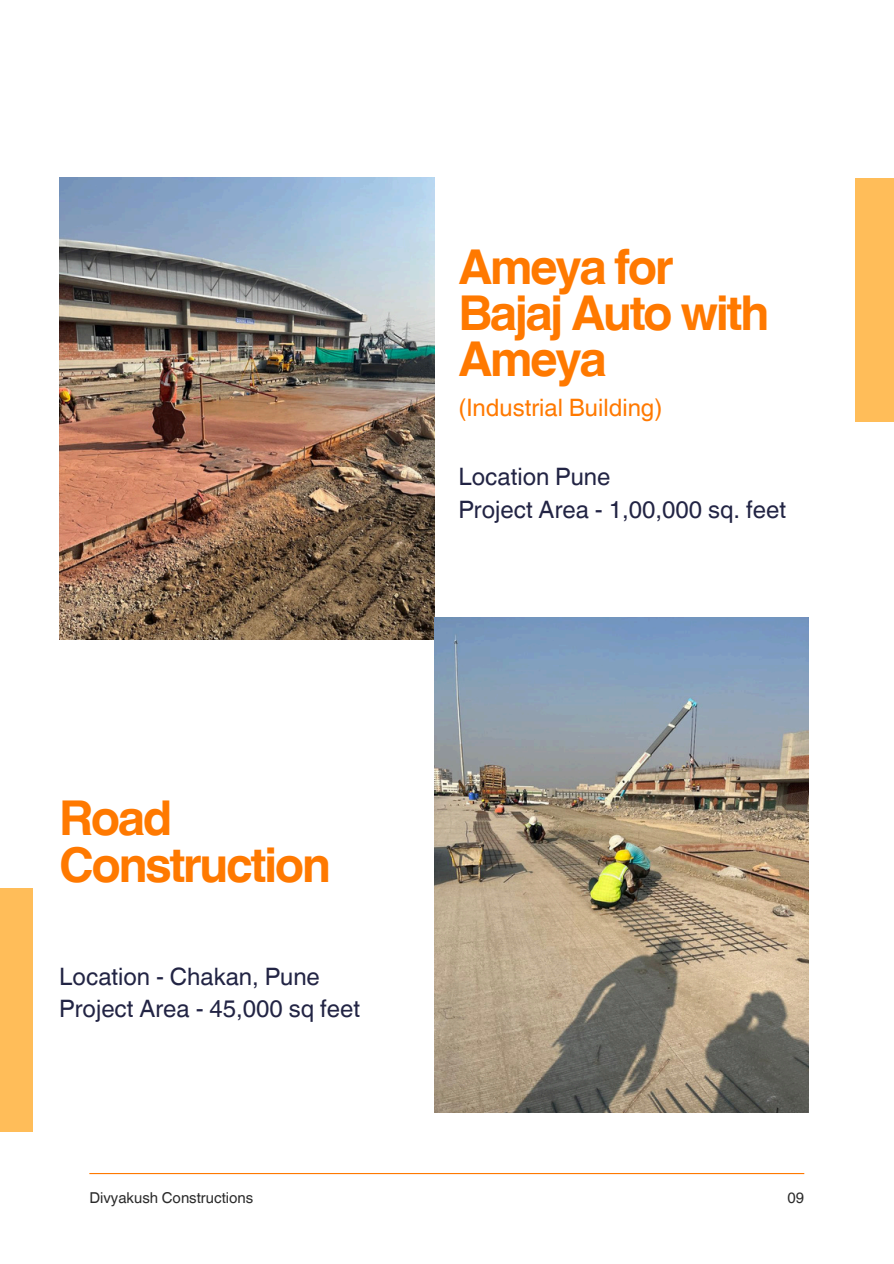
<style>
.page{position:relative;width:894px;height:1264px;background:#fff}
.page>*{position:absolute;margin:0;border:0;box-sizing:border-box;transform-origin:0 0}
.t1{font:700 48px/46.2px "Helvetica World";letter-spacing:-.055em;color:#ff7900}
.t2{font:24px "Helvetica World";color:#222444}
.t3{font:24px "Helvetica World";color:#ff7900}
.t4{font:15px "Helvetica World";color:#2b2b2b}
</style>
<div class="page">
<img style="left:59px;top:178px;width:375px;height:461px">
<hr style="left:89px;top:1172px;width:715px;height:2px;background:#ff7900">
<img style="left:434px;top:617px;width:374px;height:495px">
<div style="left:855px;top:178px;width:38px;height:243px;background:#ffbd59"></div>
<div style="left:0;top:888px;width:32px;height:243px;background:#ffbd59"></div>
<p class="t1" style="left:458px;top:239px;width:312px">Ameya for<br>Bajaj Auto with<br>Ameya</p>
<p class="t3" style="left:458px;top:393px;width:205px">(Industrial Building)</p>
<h1 class="t2" style="left:458px;top:463px;width:153px">Location Pune</h1>
<p class="t2" style="left:458px;top:495px;width:329px">Project Area - 1,00,000 sq. feet</p>
<p class="t1" style="left:59px;top:790px;width:273px">Road<br>Construction</p>
<h2 class="t2" style="left:59px;top:962px;width:262px">Location - Chakan, Pune</h2>
<p class="t2" style="left:59px;top:994px;width:302px">Project Area - 45,000 sq feet</p>
<h2 class="t4" style="left:89px;top:1188px;width:165px">Divyakush Constructions</h2>
<h3 class="t4" style="left:787px;top:1188px;width:18px">09</h3>
</div>
